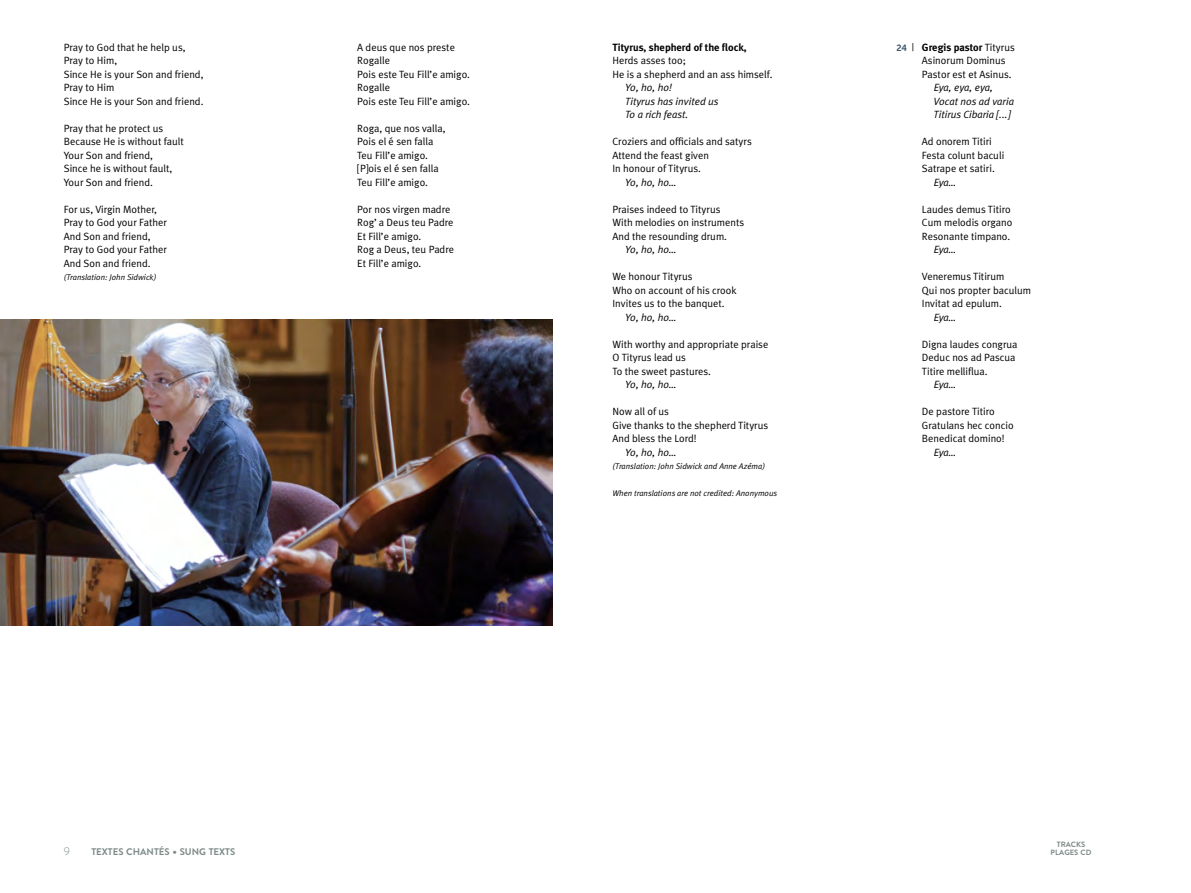
<style>
.page{position:relative;width:1191px;height:893px;background:#fff}
.page>*{position:absolute;margin:0;border:0;box-sizing:border-box;transform-origin:0 0}
.t1{font:300 11.25px "Brandon Grotesque";color:#7d8a88}
.t2{font:10.5px/13.5px "Meta Plus Normal";color:#000}
.t3{font:italic 10.5px/13.5px "Meta Plus Normal";color:#000}
.t4{font:700 10.5px "Meta Plus";color:#000}
.t5{font:9.6px "Brandon Grotesque Bold SC800";color:#7d8a88}
.t6{font:italic 8.25px "Meta Plus Normal";color:#000}
.t7{font:7.65px "Brandon Grotesque Bold SC800";color:#7d8a88}
.s1{font-family:"Museo Sans 700";font-weight:400;font-size:9px;color:#3c5068}
.s2{font-family:"Meta Plus Normal";font-weight:400}
.s3{font-size:12px}
</style>
<div class="page">
<img style="left:0;top:320px;width:553px;height:305px">
<p class="t2" style="left:64px;top:40px;width:141px">Pray to God that he help us,<br>Pray to Him,<br>Since He is your Son and friend,<br>Pray to Him<br>Since He is your Son and friend.</p>
<p class="t2" style="left:64px;top:121px;width:122px">Pray that he protect us<br>Because He is without fault<br>Your Son and friend,<br>Since he is without fault,<br>Your Son and friend.</p>
<p class="t2" style="left:64px;top:202px;width:105px">For us, Virgin Mother,<br>Pray to God your Father<br>And Son and friend,<br>Pray to God your Father<br>And Son and friend.</p>
<p class="t6" style="left:64px;top:273px;width:94px">(Translation: John Sidwick)</p>
<p class="t2" style="left:357px;top:40px;width:114px">A deus que nos preste<br>Rogalle<br>Pois este Teu Fill’e amigo.<br>Rogalle<br>Pois este Teu Fill’e amigo.</p>
<p class="t2" style="left:357px;top:121px;width:90px">Roga, que nos valla,<br>Pois el é sen falla<br>Teu Fill’e amigo. [P]ois el é sen falla<br>Teu Fill’e amigo.</p>
<p class="t2" style="left:357px;top:202px;width:98px">Por nos virgen madre<br>Rog’ a Deus teu Padre<br>Et Fill’e amigo.<br>Rog a Deus, teu Padre<br>Et Fill’e amigo.</p>
<p class="t4" style="left:612px;top:41px;width:136px">Tityrus, shepherd of the flock,</p>
<p class="t2" style="left:612px;top:54px;width:162px">Herds asses too;<br>He is a shepherd and an ass himself.</p>
<p class="t3" style="left:625px;top:81px;width:95px">Yo, ho, ho!<br>Tityrus has invited us<br>To a rich feast.</p>
<p class="t2" style="left:612px;top:135px;width:141px">Croziers and officials and satyrs<br>Attend the feast given<br>In honour of Tityrus.</p>
<p class="t3" style="left:625px;top:175px;width:53px">Yo, ho, ho…</p>
<p class="t2" style="left:612px;top:202px;width:133px">Praises indeed to Tityrus<br>With melodies on instruments<br>And the resounding drum.</p>
<p class="t3" style="left:625px;top:243px;width:53px">Yo, ho, ho…</p>
<p class="t2" style="left:612px;top:270px;width:126px">We honour Tityrus<br>Who on account of his crook<br>Invites us to the banquet.</p>
<p class="t3" style="left:625px;top:310px;width:53px">Yo, ho, ho…</p>
<p class="t2" style="left:612px;top:337px;width:157px">With worthy and appropriate praise<br>O Tityrus lead us<br>To the sweet pastures.</p>
<p class="t3" style="left:625px;top:378px;width:53px">Yo, ho, ho…</p>
<p class="t2" style="left:612px;top:405px;width:157px">Now all of us<br>Give thanks to the shepherd Tityrus<br>And bless the Lord!</p>
<p class="t3" style="left:625px;top:445px;width:53px">Yo, ho, ho…</p>
<p class="t6" style="left:612px;top:462px;width:154px">(Translation: John Sidwick and Anne Azéma)</p>
<p class="t6" style="left:612px;top:489px;width:166px">When translations are not credited: Anonymous</p>
<p class="t4" style="left:896px;top:41px;width:120px"><span class="s1">24</span> <span class="s2">|</span> Gregis pastor <span class="s2">Tityrus</span></p>
<p class="t2" style="left:922px;top:54px;width:91px">Asinorum Dominus<br>Pastor est et Asinus.</p>
<p class="t3" style="left:933px;top:81px;width:82px">Eya, eya, eya,<br>Vocat nos ad varia<br>Titirus Cibaria [...]</p>
<p class="t2" style="left:922px;top:135px;width:84px">Ad onorem Titiri<br>Festa colunt baculi<br>Satrape et satiri.</p>
<p class="t3" style="left:933px;top:175px;width:24px">Eya…</p>
<p class="t2" style="left:922px;top:202px;width:92px">Laudes demus Titiro<br>Cum melodis organo<br>Resonante timpano.</p>
<p class="t3" style="left:933px;top:243px;width:24px">Eya…</p>
<p class="t2" style="left:922px;top:270px;width:111px">Veneremus Titirum<br>Qui nos propter baculum<br>Invitat ad epulum.</p>
<p class="t3" style="left:933px;top:310px;width:24px">Eya…</p>
<p class="t2" style="left:922px;top:337px;width:97px">Digna laudes congrua<br>Deduc nos ad Pascua<br>Titire melliflua.</p>
<p class="t3" style="left:933px;top:378px;width:24px">Eya…</p>
<p class="t2" style="left:922px;top:405px;width:93px">De pastore Titiro<br>Gratulans hec concio<br>Benedicat domino!</p>
<p class="t3" style="left:933px;top:445px;width:24px">Eya…</p>
<p class="t1" style="left:64px;top:844px;width:8px">9</p>
<p class="t7" style="left:1056px;top:839px;width:30px">TRACKS</p>
<p class="t5" style="left:91px;top:845px;width:145px">TEXTES CHANTÉS <span class="s3">•</span> SUNG TEXTS</p>
<p class="t7" style="left:1050px;top:847px;width:42px">PLAGES CD</p>
</div>
